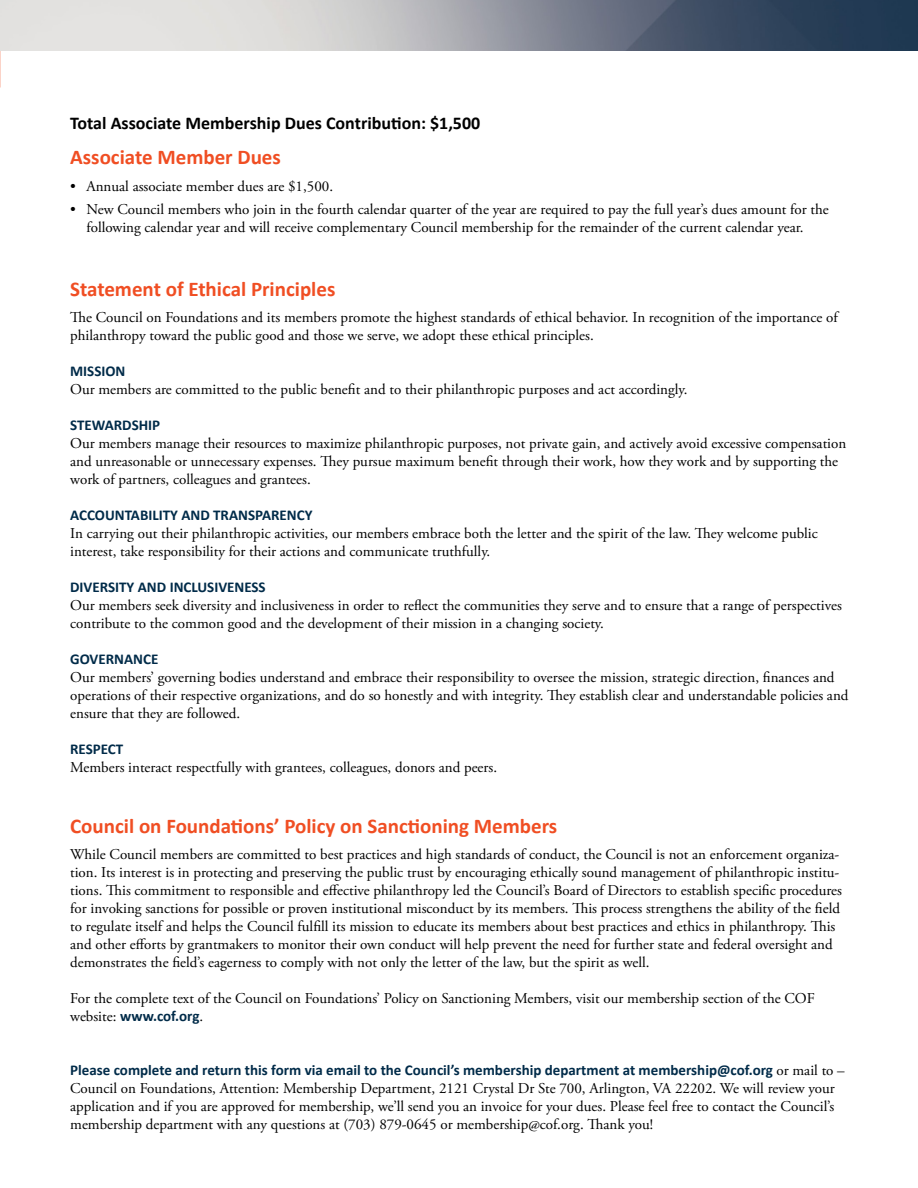
<style>
.page{position:relative;width:918px;height:1188px;background:#fff}
.page>*{position:absolute;margin:0;border:0;box-sizing:border-box;transform-origin:0 0}
.t1{font:700 21px "Calibri";color:#f04e23}
.t2{font:700 18px "Calibri";color:#000}
.t3{font:15px/18px "Adobe Garamond Pro";color:#000}
.t4{font:700 15px "Calibri";color:#002b49}
.s1{font-family:"Adobe Garamond Pro";font-weight:400;color:#000}
</style>
<div class="page">
<img style="left:0;top:0;width:918px;height:51px">
<p class="t2" style="left:70px;top:112px;width:412px">Total Associate Membership Dues Contribution: $1,500</p>
<h1 class="t1" style="left:70px;top:144px;width:212px">Associate Member Dues</h1>
<p class="t3" style="left:70px;top:177px;width:264px">• Annual associate member dues are $1,500.</p>
<p class="t3" style="left:86px;top:201px;width:744px;text-indent:-16px">• New Council members who join in the fourth calendar quarter of the year are required to pay the full year’s dues amount for the following calendar year and will receive complementary Council membership for the remainder of the current calendar year.</p>
<h1 class="t1" style="left:70px;top:275px;width:267px">Statement of Ethical Principles</h1>
<p class="t3" style="left:70px;top:309px;width:769px">The Council on Foundations and its members promote the highest standards of ethical behavior. In recognition of the importance of philanthropy toward the public good and those we serve, we adopt these ethical principles.</p>
<p class="t4" style="left:70px;top:361px;width:57px">MISSION</p>
<p class="t3" style="left:70px;top:381px;width:619px">Our members are committed to the public benefit and to their philanthropic purposes and act accordingly.</p>
<p class="t4" style="left:70px;top:415px;width:92px">STEWARDSHIP</p>
<p class="t3" style="left:70px;top:435px;width:778px">Our members manage their resources to maximize philanthropic purposes, not private gain, and actively avoid excessive compensation and unreasonable or unnecessary expenses. They pursue maximum benefit through their work, how they work and by supporting the work of partners, colleagues and grantees.</p>
<p class="t4" style="left:70px;top:505px;width:244px">ACCOUNTABILITY AND TRANSPARENCY</p>
<p class="t3" style="left:70px;top:525px;width:749px">In carrying out their philanthropic activities, our members embrace both the letter and the spirit of the law. They welcome public interest, take responsibility for their actions and communicate truthfully.</p>
<p class="t4" style="left:70px;top:577px;width:197px">DIVERSITY AND INCLUSIVENESS</p>
<p class="t3" style="left:70px;top:597px;width:773px">Our members seek diversity and inclusiveness in order to reflect the communities they serve and to ensure that a range of perspectives contribute to the common good and the development of their mission in a changing society.</p>
<p class="t4" style="left:70px;top:649px;width:90px">GOVERNANCE</p>
<p class="t3" style="left:70px;top:669px;width:780px">Our members’ governing bodies understand and embrace their responsibility to oversee the mission, strategic direction, finances and operations of their respective organizations, and do so honestly and with integrity. They establish clear and understandable policies and ensure that they are followed.</p>
<p class="t4" style="left:70px;top:739px;width:55px">RESPECT</p>
<p class="t3" style="left:70px;top:759px;width:428px">Members interact respectfully with grantees, colleagues, donors and peers.</p>
<h1 class="t1" style="left:70px;top:813px;width:489px">Council on Foundations’ Policy on Sanctioning Members</h1>
<p class="t3" style="left:70px;top:846px;width:773px">While Council members are committed to best practices and high standards of conduct, the Council is not an enforcement organiza&shy;tion. Its interest is in protecting and preserving the public trust by encouraging ethically sound management of philanthropic institu&shy;tions. This commitment to responsible and effective philanthropy led the Council’s Board of Directors to establish specific procedures for invoking sanctions for possible or proven institutional misconduct by its members. This process strengthens the ability of the field to regulate itself and helps the Council fulfill its mission to educate its members about best practices and ethics in philanthropy. This and other efforts by grantmakers to monitor their own conduct will help prevent the need for further state and federal oversight and demonstrates the field’s eagerness to comply with not only the letter of the law, but the spirit as well.</p>
<p class="t3" style="left:70px;top:990px;width:746px">For the complete text of the Council on Foundations’ Policy on Sanctioning Members, visit our membership section of the COF</p>
<p class="t4" style="left:70px;top:1007px;width:135px"><span class="s1">website:</span> www.cof.org<span class="s1">.</span></p>
<p class="t4" style="left:70px;top:1061px;width:776px">Please complete and return this form via email to the Council’s membership department at membership@cof.org <span class="s1">or mail to –</span></p>
<p class="t3" style="left:70px;top:1080px;width:766px;text-align:justify">Council on Foundations, Attention: Membership Department, 2121 Crystal Dr Ste 700, Arlington, VA 22202. We will review your application and if you are approved for membership, we’ll send you an invoice for your dues. Please feel free to contact the Council’s membership department with any questions at (703) 879-0645 or membership@cof.org. Thank you!</p>
</div>
